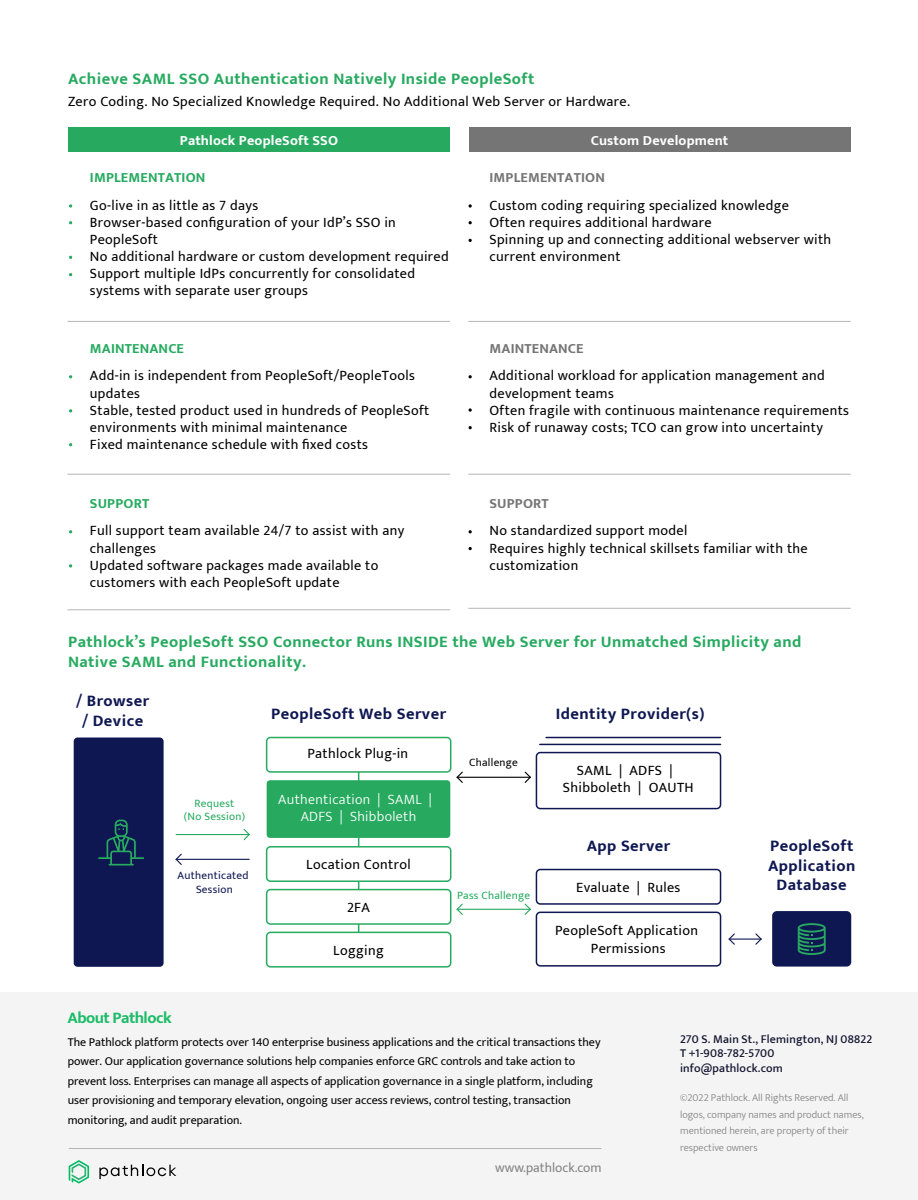
<style>
.page{position:relative;width:918px;height:1200px;background:#fff}
.page>*{position:absolute;margin:0;border:0;box-sizing:border-box;transform-origin:0 0}
.t1{font:700 16.5px/19.8px "Mukta";letter-spacing:.025em;color:#27aa60}
.t2{font:700 16.5px/19.8px "Mukta";letter-spacing:.025em;color:#0f1752;text-align:center}
.t3{font:700 16.5px "Mukta Mahee";letter-spacing:-.035em;color:#1dbc69}
.t4{font:14.25px/17.1px "Mukta";letter-spacing:.025em;color:#000}
.t5{font:700 14.25px "Mukta";letter-spacing:.01em;color:#fff}
.t6{font:300 14.25px/17.1px "Mukta";letter-spacing:.025em;color:#fff;text-align:center}
.t7{font:700 14.25px "Mukta";letter-spacing:.01em;color:#27aa60}
.t8{font:700 14.25px "Mukta";letter-spacing:.01em;color:#757575}
.t9{font:13.5px "Mukta";color:#848484}
.t10{font:12px/19.5px "Mukta";color:#000}
.t11{font:500 12px/14.4px "Mukta";letter-spacing:.01em;color:#131330}
.t12{font:11.25px/13.5px "Mukta";letter-spacing:.025em;color:#27aa60;text-align:center}
.t13{font:11.25px/13.5px "Mukta";letter-spacing:.025em;color:#0f1752;text-align:center}
.t14{font:11.25px "Mukta";letter-spacing:.025em;color:#000}
.t15{font:300 10.5px/16.5px "Mukta";color:#848484}
</style>
<div class="page">
<div style="left:0;top:992px;width:918px;height:207px;background:#f4f4f4"></div>
<hr style="left:358px;top:744px;width:1px;height:208px;background:#27aa60">
<div style="left:267px;top:737px;width:184px;height:34px;background:#fff;border-radius:4px"></div>
<div style="left:266px;top:736px;width:185px;height:36px;border:2px solid #27aa60;border-radius:4px"></div>
<div style="left:536px;top:751px;width:185px;height:58px;border:2px solid #0f1752;border-radius:4px"></div>
<div style="left:74px;top:737px;width:90px;height:229px;background:#0f1752;border-radius:4px"></div>
<div style="left:68px;top:128px;width:382px;height:24px;background:#27aa60"></div>
<div style="left:469px;top:128px;width:382px;height:24px;background:#757575"></div>
<hr style="left:68px;top:321px;width:382px;height:1px;background:#b5b5b5">
<hr style="left:468px;top:321px;width:383px;height:1px;background:#b5b5b5">
<hr style="left:69px;top:1147px;width:533px;height:1px;background:#b5b5b5">
<svg style="left:99px;top:1164px;width:77px;height:14px"></svg>
<svg style="left:69px;top:1160px;width:20px;height:23px"></svg>
<hr style="left:68px;top:473px;width:382px;height:1px;background:#b5b5b5">
<hr style="left:468px;top:473px;width:383px;height:1px;background:#b5b5b5">
<hr style="left:68px;top:609px;width:382px;height:1px;background:#b5b5b5">
<hr style="left:468px;top:607px;width:383px;height:1px;background:#b5b5b5">
<div style="left:267px;top:846px;width:184px;height:35px;background:#fff;border-radius:4px"></div>
<div style="left:266px;top:845px;width:185px;height:36px;border:2px solid #27aa60;border-radius:4px"></div>
<div style="left:267px;top:889px;width:184px;height:34px;background:#fff;border-radius:4px"></div>
<div style="left:266px;top:888px;width:185px;height:36px;border:2px solid #27aa60;border-radius:4px"></div>
<div style="left:267px;top:932px;width:184px;height:34px;background:#fff;border-radius:4px"></div>
<div style="left:266px;top:931px;width:185px;height:36px;border:2px solid #27aa60;border-radius:4px"></div>
<div style="left:536px;top:868px;width:185px;height:36px;border:2px solid #0f1752;border-radius:4px"></div>
<div style="left:536px;top:911px;width:185px;height:55px;border:2px solid #0f1752;border-radius:4px"></div>
<div style="left:773px;top:911px;width:78px;height:54px;background:#0f1752;border-radius:4px"></div>
<div style="left:772px;top:910px;width:79px;height:56px;border:2px solid #0f1752;border-radius:4px"></div>
<div style="left:267px;top:780px;width:183px;height:57px;background:#27aa60;border-radius:3px"></div>
<svg style="left:98px;top:819px;width:46px;height:47px"></svg>
<hr style="left:540px;top:743px;width:181px;height:2px;background:#0f1752">
<hr style="left:546px;top:736px;width:175px;height:2px;background:#0f1752">
<hr style="left:176px;top:833px;width:73px;height:1px;background:#27aa60">
<svg style="left:243px;top:829px;width:7px;height:12px"></svg>
<hr style="left:457px;top:776px;width:73px;height:1px;background:#000">
<svg style="left:524px;top:771px;width:7px;height:12px"></svg>
<svg style="left:456px;top:771px;width:8px;height:12px"></svg>
<hr style="left:457px;top:908px;width:73px;height:1px;background:#27aa60">
<svg style="left:524px;top:903px;width:7px;height:12px"></svg>
<svg style="left:456px;top:903px;width:8px;height:12px"></svg>
<hr style="left:176px;top:858px;width:73px;height:1px;background:#0f1752">
<svg style="left:175px;top:853px;width:8px;height:12px"></svg>
<hr style="left:729px;top:938px;width:32px;height:1px;background:#0f1752">
<svg style="left:728px;top:933px;width:8px;height:12px"></svg>
<svg style="left:754px;top:933px;width:8px;height:12px"></svg>
<svg style="left:798px;top:923px;width:28px;height:31px"></svg>
<p class="t1" style="left:68px;top:68px;width:468px">Achieve SAML SSO Authentication Natively Inside PeopleSoft</p>
<p class="t4" style="left:68px;top:92px;width:564px">Zero Coding. No Specialized Knowledge Required. No Additional Web Server or Hardware.</p>
<p class="t5" style="left:591px;top:131px;width:139px">Custom Development</p>
<p class="t7" style="left:90px;top:168px;width:117px">IMPLEMENTATION</p>
<p class="t4" style="left:90px;top:196px;width:360px">Go-live in as little as 7 days<br>Browser-based configuration of your IdP’s SSO in PeopleSoft<br>No additional hardware or custom development required Support multiple IdPs concurrently for consolidated systems with separate user groups</p>
<p class="t5" style="left:180px;top:131px;width:160px">Pathlock PeopleSoft SSO</p>
<p class="t8" style="left:490px;top:168px;width:117px">IMPLEMENTATION</p>
<p class="t4" style="left:490px;top:196px;width:343px">Custom coding requiring specialized knowledge<br>Often requires additional hardware<br>Spinning up and connecting additional webserver with current environment</p>
<p class="t7" style="left:90px;top:339px;width:96px">MAINTENANCE</p>
<p class="t4" style="left:90px;top:367px;width:341px">Add-in is independent from PeopleSoft/PeopleTools updates<br>Stable, tested product used in hundreds of PeopleSoft environments with minimal maintenance<br>Fixed maintenance schedule with fixed costs</p>
<p class="t7" style="left:90px;top:494px;width:61px">SUPPORT</p>
<p class="t4" style="left:90px;top:522px;width:316px">Full support team available 24/7 to assist with any challenges<br>Updated software packages made available to customers with each PeopleSoft update</p>
<p class="t8" style="left:490px;top:339px;width:96px">MAINTENANCE</p>
<p class="t4" style="left:490px;top:367px;width:361px">Additional workload for application management and development teams<br>Often fragile with continuous maintenance requirements Risk of runaway costs; TCO can grow into uncertainty</p>
<p class="t8" style="left:490px;top:494px;width:61px">SUPPORT</p>
<p class="t4" style="left:490px;top:522px;width:320px">No standardized support model<br>Requires highly technical skillsets familiar with the customization</p>
<p class="t1" style="left:68px;top:631px;width:735px">Pathlock’s PeopleSoft SSO Connector Runs INSIDE the Web Server for Unmatched Simplicity and<br>Native SAML and Functionality.</p>
<p class="t2" style="left:271px;top:702px;width:176px">PeopleSoft Web Server</p>
<p class="t2" style="left:556px;top:702px;width:150px">Identity Provider(s)</p>
<p class="t2" style="left:76px;top:690px;width:74px">/ Browser / Device</p>
<p class="t12" style="left:184px;top:796px;width:63px">Request<br>(No Session)</p>
<p class="t13" style="left:178px;top:868px;width:72px">Authenticated<br>Session</p>
<p class="t3" style="left:68px;top:1007px;width:106px">About Pathlock</p>
<p class="t4" style="left:307px;top:743px;width:102px">Pathlock Plug-in</p>
<p class="t6" style="left:278px;top:790px;width:155px">Authentication | SAML |<br>ADFS | Shibboleth</p>
<p class="t4" style="left:306px;top:855px;width:106px">Location Control</p>
<p class="t4" style="left:347px;top:898px;width:24px">2FA</p>
<p class="t4" style="left:333px;top:941px;width:52px">Logging</p>
<p class="t14" style="left:469px;top:755px;width:50px">Challenge</p>
<p class="t12" style="left:457px;top:887px;width:75px">Pass Challenge</p>
<p class="t4" style="left:563px;top:761px;width:132px;text-align:center">SAML | ADFS |<br>Shibboleth | OAUTH</p>
<p class="t2" style="left:587px;top:835px;width:85px">App Server</p>
<p class="t2" style="left:768px;top:835px;width:89px">PeopleSoft<br>Application<br>Database</p>
<p class="t4" style="left:576px;top:878px;width:106px">Evaluate | Rules</p>
<p class="t4" style="left:555px;top:920px;width:145px;line-height:18px;text-align:center">PeopleSoft Application<br>Permissions</p>
<p class="t10" style="left:68px;top:1031px;width:534px">The Pathlock platform protects over 140 enterprise business applications and the critical transactions they power. Our application governance solutions help companies enforce GRC controls and take action to prevent loss. Enterprises can manage all aspects of application governance in a single platform, including user provisioning and temporary elevation, ongoing user access reviews, control testing, transaction monitoring, and audit preparation.</p>
<p class="t9" style="left:495px;top:1159px;width:108px">www.pathlock.com</p>
<p class="t11" style="left:680px;top:1031px;width:194px">270 S. Main St., Flemington, NJ 08822<br>T +1-908-782-5700 info@pathlock.com</p>
<p class="t15" style="left:680px;top:1089px;width:185px">©2022 Pathlock. All Rights Reserved. All logos, company names and product names, mentioned herein, are property of their respective owners</p>
</div>
